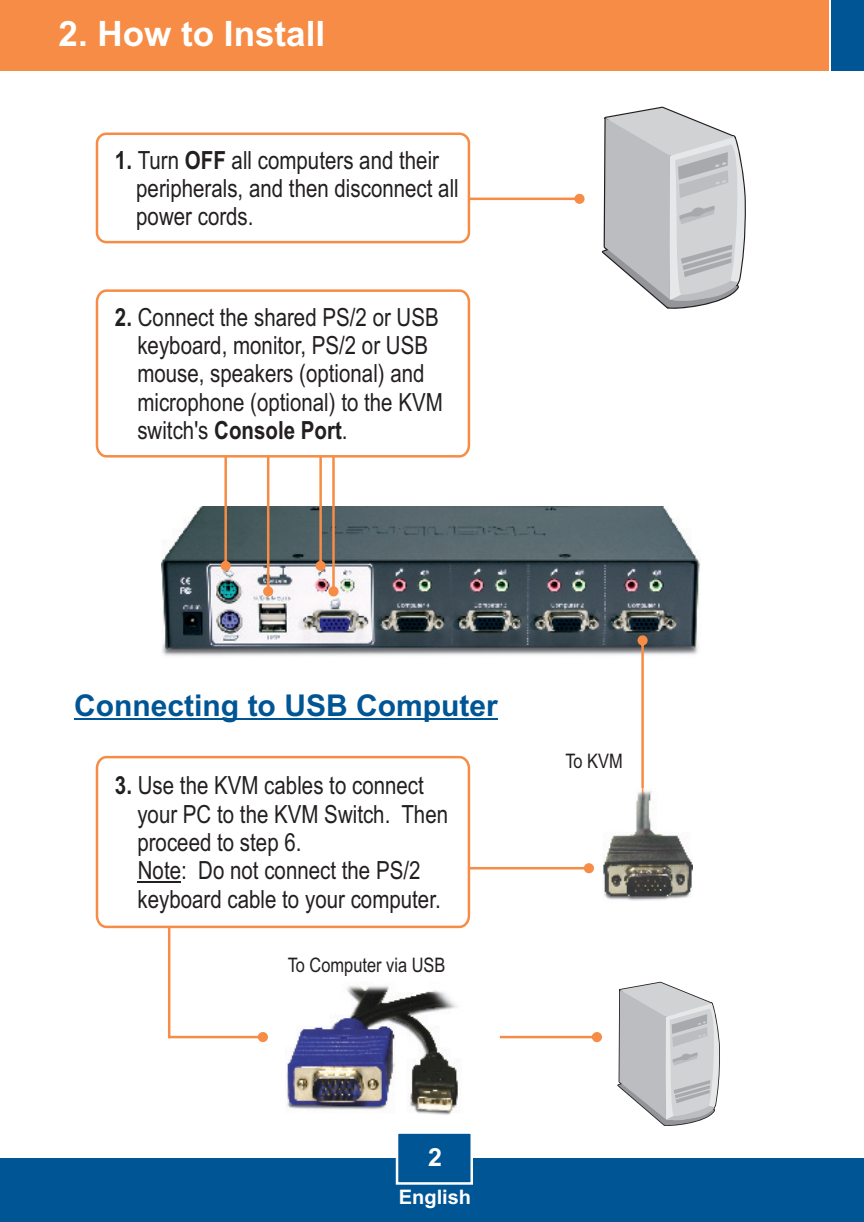
<style>
.page{position:relative;width:864px;height:1222px;background:#fff}
.page>*{position:absolute;margin:0;border:0;box-sizing:border-box;transform-origin:0 0}
.t1{font:700 35px "Arial";color:#fff}
.t2{font:700 30px "Arial";color:#005595}
.t3{font:25px/28.2px "Arial Narrow";color:#231f20}
.t4{font:700 25px "Arial";color:#fff}
.t5{font:20px "Arial Narrow";color:#231f20}
.t6{font:700 20px "Arial";color:#fff}
.s1{font-weight:700}
</style>
<div class="page">
<svg style="left:168px;top:929px;width:100px;height:112px"></svg>
<img style="left:162px;top:506px;width:538px;height:150px">
<div style="left:0;top:1157px;width:864px;height:64px;background:#005595"></div>
<div style="left:0;top:0;width:829px;height:70px;background:#f68c45"></div>
<div style="left:832px;top:0;width:32px;height:70px;background:#005595"></div>
<svg style="left:394px;top:1133px;width:80px;height:52px"></svg>
<div style="left:96px;top:132px;width:374px;height:111px;background:#fff;border:3px solid #f68c45;border-radius:9px"></div>
<svg style="left:400px;top:106px;width:345px;height:203px"></svg>
<svg style="left:161px;top:458px;width:177px;height:138px"></svg>
<svg style="left:95px;top:288px;width:376px;height:170px"></svg>
<hr style="left:74px;top:718px;width:424px;height:2px;background:#005595">
<svg style="left:500px;top:981px;width:220px;height:145px"></svg>
<svg style="left:471px;top:863px;width:123px;height:10px"></svg>
<svg style="left:637px;top:635px;width:10px;height:153px"></svg>
<img style="left:603px;top:788px;width:89px;height:113px">
<svg style="left:95px;top:755px;width:376px;height:174px"></svg>
<hr style="left:138px;top:881px;width:43px;height:1px;background:#231f20">
<img style="left:285px;top:984px;width:174px;height:131px">
<h1 class="t1" style="left:59px;top:20px;width:268px">2. How to Install</h1>
<p class="t3" style="left:136px;top:148px;width:324px;text-indent:-21px"><span class="s1">1.</span> Turn <span class="s1">OFF</span> all computers and their peripherals, and then disconnect all power cords.</p>
<p class="t3" style="left:137px;top:305px;width:307px;text-indent:-22px"><span class="s1">2.</span> Connect the shared PS/2 or USB keyboard, monitor, PS/2 or USB mouse, speakers (optional) and microphone (optional) to the KVM switch's <span class="s1">Console Port</span>.</p>
<p class="t2" style="left:74px;top:694px;width:425px">Connecting to USB Computer</p>
<p class="t3" style="left:137px;top:773px;width:312px;text-indent:-22px"><span class="s1">3.</span> Use the KVM cables to connect your PC to the KVM Switch. Then proceed to step 6.<br>Note: Do not connect the PS/2 keyboard cable to your computer.</p>
<p class="t5" style="left:288px;top:957px;width:159px">To Computer via USB</p>
<p class="t5" style="left:565px;top:753px;width:59px">To KVM</p>
<p class="t4" style="left:428px;top:1147px;width:15px">2</p>
<p class="t6" style="left:399px;top:1189px;width:74px">English</p>
</div>
